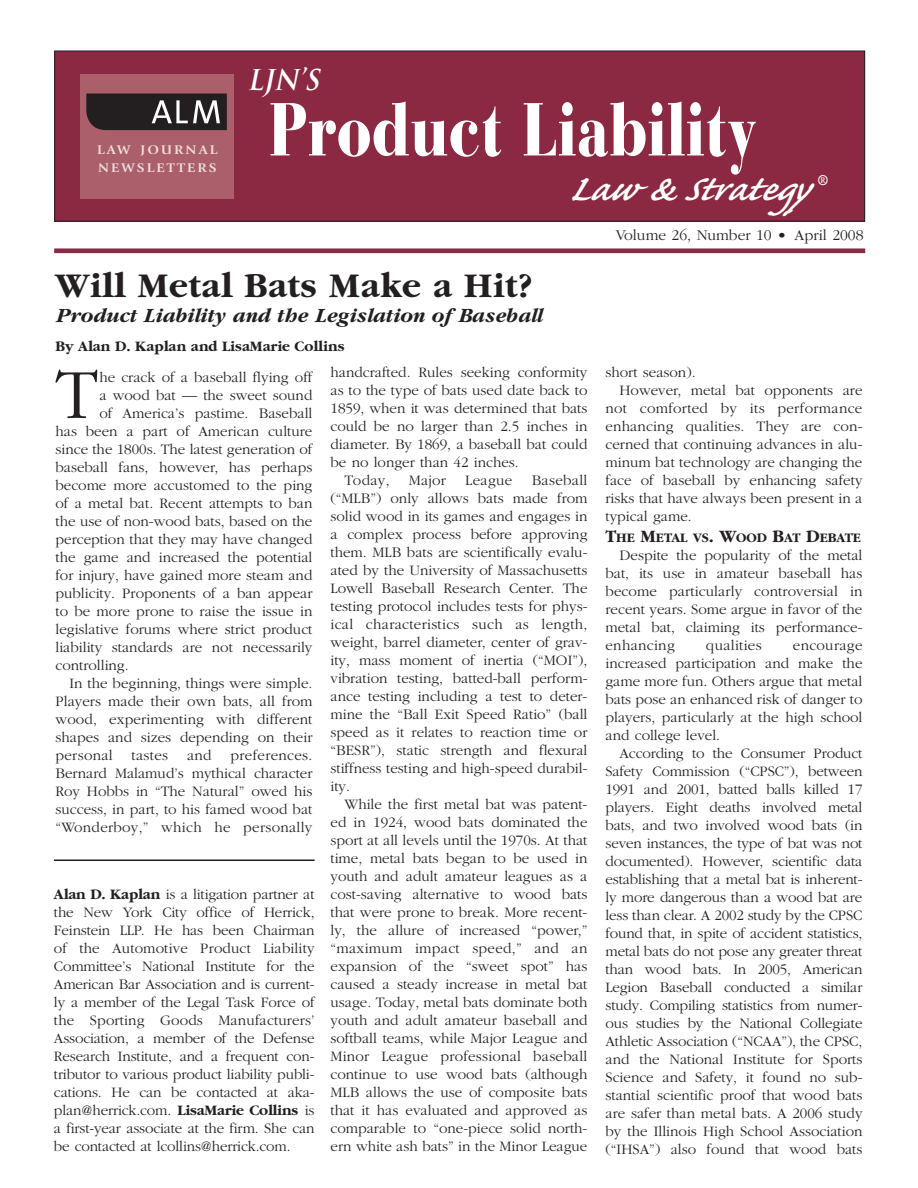
<style>
.page{position:relative;width:918px;height:1188px;background:#fff}
.page>*{position:absolute;margin:0;border:0;box-sizing:border-box;transform-origin:0 0}
.t1{font:900 74.4px "Bauer Bodoni";color:#fff;scale:.78 1}
.t2{font:300 72.75px "Garamond";color:#231f20}
.t3{font:italic 46.2px "Caflisch Script MM 556";color:#fff;scale:1.06 1}
.t4{font:700 36px "Garamond";letter-spacing:.015em;color:#231f20}
.t5{font:italic 700 27.9px "Trajan";color:#fff;scale:.93 1}
.t6{font:italic 700 21px "Garamond";color:#231f20}
.t7{font:300 15.6px "Garamond";color:#231f20}
.t8{font:300 15px/18px "Garamond";color:#231f20;text-align:justify}
.t9{font:300 15px "Garamond";letter-spacing:.02em;color:#231f20}
.t10{font:700 15px "Garamond";color:#231f20}
.t11{font:700 13.95px "Sabon";color:#fff;scale:.93 1}
.t12{font:700 13.5px "Garamond";color:#231f20}
.t13{font:700 13.05px/18px "Giovanni";letter-spacing:.15em;color:#f0dfde;scale:1.1 1}
.s1{font-weight:700}
.s2{font-size:18px}
</style>
<div class="page">
<div style="left:55px;top:51px;width:810px;height:170px;background:#8b2942"></div>
<div style="left:54px;top:50px;width:811px;height:172px;border:1px solid #231f20"></div>
<div style="left:54px;top:248px;width:811px;height:5px;background:#8b2942"></div>
<div style="left:81px;top:75px;width:153px;height:124px;background:#aa5f6b"></div>
<svg style="left:86px;top:93px;width:141px;height:37px;background:#3d3738"></svg>
<hr style="left:54px;top:860px;width:261px;height:1px;background:#231f20">
<p class="t13" style="left:97px;top:142px;width:111px">LAW JOURNAL<br>NEWSLETTERS</p>
<h3 class="t5" style="left:247px;top:64px;width:84px">LJN’s</h3>
<h1 class="t1" style="left:269px;top:101px;width:626px">Product Liability</h1>
<h3 class="t3" style="left:569px;top:157px;width:227px">Law &amp; Strategy</h3>
<p class="t11" style="left:818px;top:174px;width:13px">®</p>
<p class="t7" style="left:616px;top:229px;width:249px">Volume 26, Number 10 • April 2008</p>
<h3 class="t4" style="left:56px;top:271px;width:479px">Will Metal Bats Make a Hit?</h3>
<h3 class="t6" style="left:56px;top:308px;width:489px">Product Liability and the Legislation of Baseball</h3>
<p class="t10" style="left:56px;top:340px;width:291px">By Alan D. Kaplan and LisaMarie Collins</p>
<h2 class="t2" style="left:56px;top:366px;width:44px">T</h2>
<p class="t8" style="left:99px;top:369px;width:215px">he crack of a baseball flying off</p>
<p class="t8" style="left:99px;top:387px;width:215px">a wood bat — the sweet sound</p>
<p class="t8" style="left:99px;top:405px;width:215px">of America’s pastime. Baseball</p>
<p class="t8" style="left:56px;top:423px;width:258px">has been a part of American culture</p>
<p class="t8" style="left:56px;top:441px;width:258px">since the 1800s. The latest generation of</p>
<p class="t8" style="left:56px;top:459px;width:258px">baseball fans, however, has perhaps</p>
<p class="t8" style="left:56px;top:477px;width:258px">become more accustomed to the ping</p>
<p class="t8" style="left:56px;top:495px;width:258px">of a metal bat. Recent attempts to ban</p>
<p class="t8" style="left:56px;top:513px;width:258px">the use of non-wood bats, based on the</p>
<p class="t8" style="left:56px;top:531px;width:259px">perception that they may have changed</p>
<p class="t8" style="left:56px;top:549px;width:258px">the game and increased the potential</p>
<p class="t8" style="left:56px;top:567px;width:258px">for injury, have gained more steam and</p>
<p class="t8" style="left:56px;top:585px;width:258px">publicity. Proponents of a ban appear</p>
<p class="t8" style="left:56px;top:603px;width:258px">to be more prone to raise the issue in</p>
<p class="t8" style="left:56px;top:621px;width:258px">legislative forums where strict product</p>
<p class="t8" style="left:56px;top:639px;width:258px">liability standards are not necessarily</p>
<p class="t8" style="left:56px;top:657px;width:75px">controlling.</p>
<p class="t8" style="left:70px;top:675px;width:244px">In the beginning, things were simple.</p>
<p class="t8" style="left:56px;top:693px;width:258px">Players made their own bats, all from</p>
<p class="t8" style="left:56px;top:711px;width:258px">wood, experimenting with different</p>
<p class="t8" style="left:56px;top:729px;width:258px">shapes and sizes depending on their</p>
<p class="t9" style="left:56px;top:749px;width:59px">personal</p>
<p class="t8" style="left:132px;top:747px;width:38px">tastes</p>
<p class="t8" style="left:187px;top:747px;width:26px">and</p>
<p class="t8" style="left:56px;top:747px;width:258px;text-indent:175px">preferences.<br>Bernard Malamud’s mythical character Roy Hobbs in “The Natural” owed his success, in part, to his famed wood bat “Wonderboy,” which he personally</p>
<p class="t8" style="left:54px;top:886px;width:262px"><span class="s1">Alan D. Kaplan</span> is a litigation partner at the New York City office of Herrick, Feinstein LLP. He has been Chairman of the Automotive Product Liability Committee’s National Institute for the American Bar Association and is current&shy;ly a member of the Legal Task Force of the Sporting Goods Manufacturers’ Association, a member of the Defense Research Institute, and a frequent con&shy;tributor to various product liability publi&shy;cations. He can be contacted at aka&shy;plan@herrick.com. <span class="s1">LisaMarie Collins</span> is a first-year associate at the firm. She can be contacted at lcollins@herrick.com.</p>
<p class="t8" style="left:331px;top:364px;width:258px">handcrafted. Rules seeking conformity</p>
<p class="t8" style="left:331px;top:382px;width:258px">as to the type of bats used date back to</p>
<p class="t8" style="left:331px;top:400px;width:258px">1859, when it was determined that bats</p>
<p class="t8" style="left:331px;top:418px;width:258px">could be no larger than 2.5 inches in</p>
<p class="t8" style="left:331px;top:436px;width:258px">diameter. By 1869, a baseball bat could</p>
<p class="t8" style="left:331px;top:454px;width:190px">be no longer than 42 inches.</p>
<p class="t8" style="left:345px;top:472px;width:47px">Today,</p>
<p class="t8" style="left:409px;top:472px;width:39px">Major</p>
<p class="t8" style="left:465px;top:472px;width:49px">League</p>
<p class="t8" style="left:331px;top:472px;width:259px;text-indent:201px">Baseball (“MLB”) only allows bats made from solid wood in its games and engages in a complex process before approving them. MLB bats are scientifically evalu&shy;ated by the University of Massachusetts Lowell Baseball Research Center. The testing protocol includes tests for phys&shy;ical characteristics such as length, weight, barrel diameter, center of grav&shy;ity, mass moment of inertia (“MOI”), vibration testing, batted-ball perform&shy;ance testing including a test to deter&shy;mine the “Ball Exit Speed Ratio” (ball speed as it relates to reaction time or “BESR”), static strength and flexural stiffness testing and high-speed durabil&shy;ity.</p>
<p class="t8" style="left:331px;top:796px;width:259px;text-indent:14px">While the first metal bat was patent&shy;ed in 1924, wood bats dominated the sport at all levels until the 1970s. At that time, metal bats began to be used in youth and adult amateur leagues as a cost-saving alternative to wood bats that were prone to break. More recent&shy;ly, the allure of increased “power,” “maximum impact speed,” and an expansion of the “sweet spot” has caused a steady increase in metal bat usage. Today, metal bats dominate both youth and adult amateur baseball and softball teams, while Major League and Minor League professional baseball continue to use wood bats (although MLB allows the use of composite bats that it has evaluated and approved as comparable to “one-piece solid north&shy;ern white ash bats” in the Minor League</p>
<p class="t8" style="left:606px;top:364px;width:92px">short season).</p>
<p class="t8" style="left:620px;top:382px;width:244px">However, metal bat opponents are</p>
<p class="t9" style="left:606px;top:402px;width:258px">not comforted by its performance</p>
<p class="t8" style="left:606px;top:418px;width:258px">enhancing qualities. They are con-</p>
<p class="t8" style="left:606px;top:436px;width:258px">cerned that continuing advances in alu-</p>
<p class="t8" style="left:606px;top:454px;width:258px">minum bat technology are changing the</p>
<p class="t8" style="left:606px;top:472px;width:258px">face of baseball by enhancing safety</p>
<p class="t8" style="left:606px;top:490px;width:259px">risks that have always been present in a</p>
<p class="t8" style="left:606px;top:508px;width:88px">typical game.</p>
<p class="t12" style="left:606px;top:532px;width:257px"><span class="s2">T</span>HE <span class="s2">M</span>ETAL VS<span class="s2">. W</span>OOD <span class="s2">B</span>AT <span class="s2">D</span>EBATE</p>
<p class="t8" style="left:606px;top:547px;width:258px;text-indent:14px">Despite the popularity of the metal bat, its use in amateur baseball has become particularly controversial in recent years. Some argue in favor of the metal bat, claiming its performance&shy;enhancing</p>
<p class="t9" style="left:706px;top:639px;width:57px">qualities</p>
<p class="t8" style="left:606px;top:637px;width:259px;text-indent:187px">encourage increased participation and make the game more fun. Others argue that metal bats pose an enhanced risk of danger to players, particularly at the high school and college level.</p>
<p class="t8" style="left:606px;top:745px;width:259px;text-indent:14px">According to the Consumer Product Safety Commission (“CPSC”), between 1991 and 2001, batted balls killed 17 players. Eight deaths involved metal bats, and two involved wood bats (in seven instances, the type of bat was not documented). However, scientific data establishing that a metal bat is inherent&shy;ly more dangerous than a wood bat are less than clear. A 2002 study by the CPSC found that, in spite of accident statistics, metal bats do not pose any greater threat than wood bats. In 2005, American Legion Baseball conducted a similar study. Compiling statistics from numer&shy;ous studies by the National Collegiate Athletic Association (“NCAA”), the CPSC, and the National Institute for Sports Science and Safety, it found no sub&shy;stantial scientific proof that wood bats are safer than metal bats. A 2006 study by the Illinois High School Association (“IHSA”) also found that wood bats</p>
</div>
